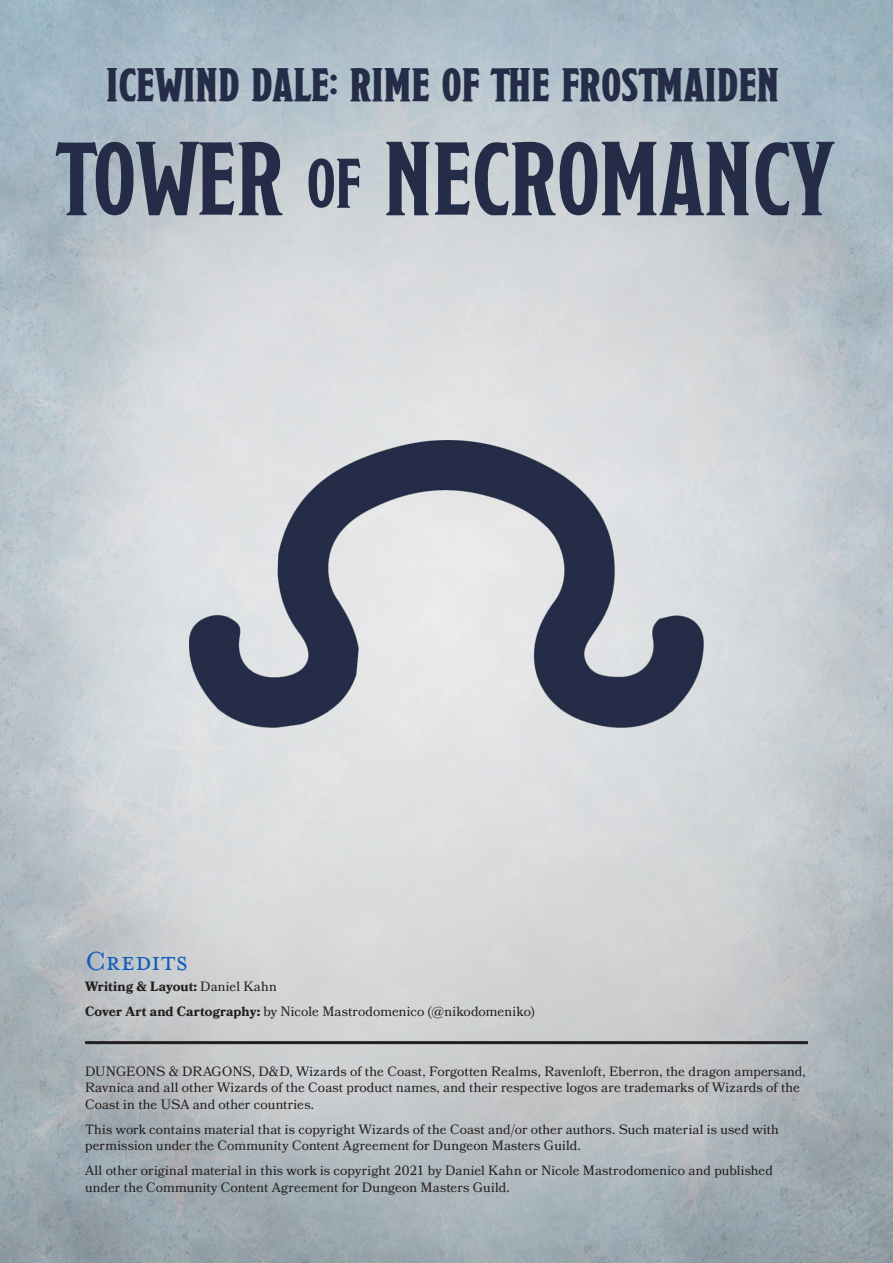
<style>
.page{position:relative;width:893px;height:1263px;background:#fff}
.page>*{position:absolute;margin:0;border:0;box-sizing:border-box;transform-origin:0 0}
.Front_Page_Header{font:105px "Nodesto Caps Condensed";letter-spacing:-.025em;color:#242c47}
.Front_Page_Header-2{font:700 46.5px "Nodesto Caps Condensed";color:#242c47}
.t1{font:30px "Mrs Eaves Small Caps OT";letter-spacing:.01em;color:#0f5cbc}
.Paragraph_1{font:13.5px/16.5px "Bookmania";letter-spacing:.005em;color:#231f20}
.Paragraph_1-2{font:700 13.5px "Bookmania";letter-spacing:.005em;color:#231f20}
.s1{font-size:70.5px}
.s2{font-weight:400}
.s3{font-weight:700}
</style>
<div class="page">
<img style="left:0;top:0;width:893px;height:1263px">
<img style="left:190px;top:441px;width:513px;height:287px">
<hr style="left:85px;top:1041px;width:723px;height:3px;background:#231f20">
<p class="Front_Page_Header-2" style="left:106px;top:67px;width:675px">ICEWIND DALE: RIME OF THE FROSTMAIDEN</p>
<p class="Front_Page_Header" style="left:55px;top:118px;width:779px">TOWER <span class="s1">OF</span> NECROMANCY</p>
<h1 class="t1" style="left:85px;top:945px;width:105px">Credits</h1>
<p class="Paragraph_1-2" style="left:85px;top:978px;width:193px">Writing &amp; Layout: <span class="s2">Daniel Kahn</span></p>
<p class="Paragraph_1" style="left:85px;top:1003px;width:451px"><span class="s3">Cover Art and Cartography:</span> by Nicole Mastrodomenico (@nikodomeniko)</p>
<p class="Paragraph_1" style="left:85px;top:1062px;width:722px">DUNGEONS &amp; DRAGONS, D&amp;D, Wizards of the Coast, Forgotten Realms, Ravenloft, Eberron, the dragon ampersand,<br>Ravnica and all other Wizards of the Coast product names, and their respective logos are trademarks of Wizards of the<br>Coast in the USA and other countries.</p>
<p class="Paragraph_1" style="left:85px;top:1120px;width:695px">This work contains material that is copyright Wizards of the Coast and/or other authors. Such material is used with permission under the Community Content Agreement for Dungeon Masters Guild.</p>
<p class="Paragraph_1" style="left:85px;top:1162px;width:690px">All other original material in this work is copyright 2021 by Daniel Kahn or Nicole Mastrodomenico and published under the Community Content Agreement for Dungeon Masters Guild.</p>
</div>
